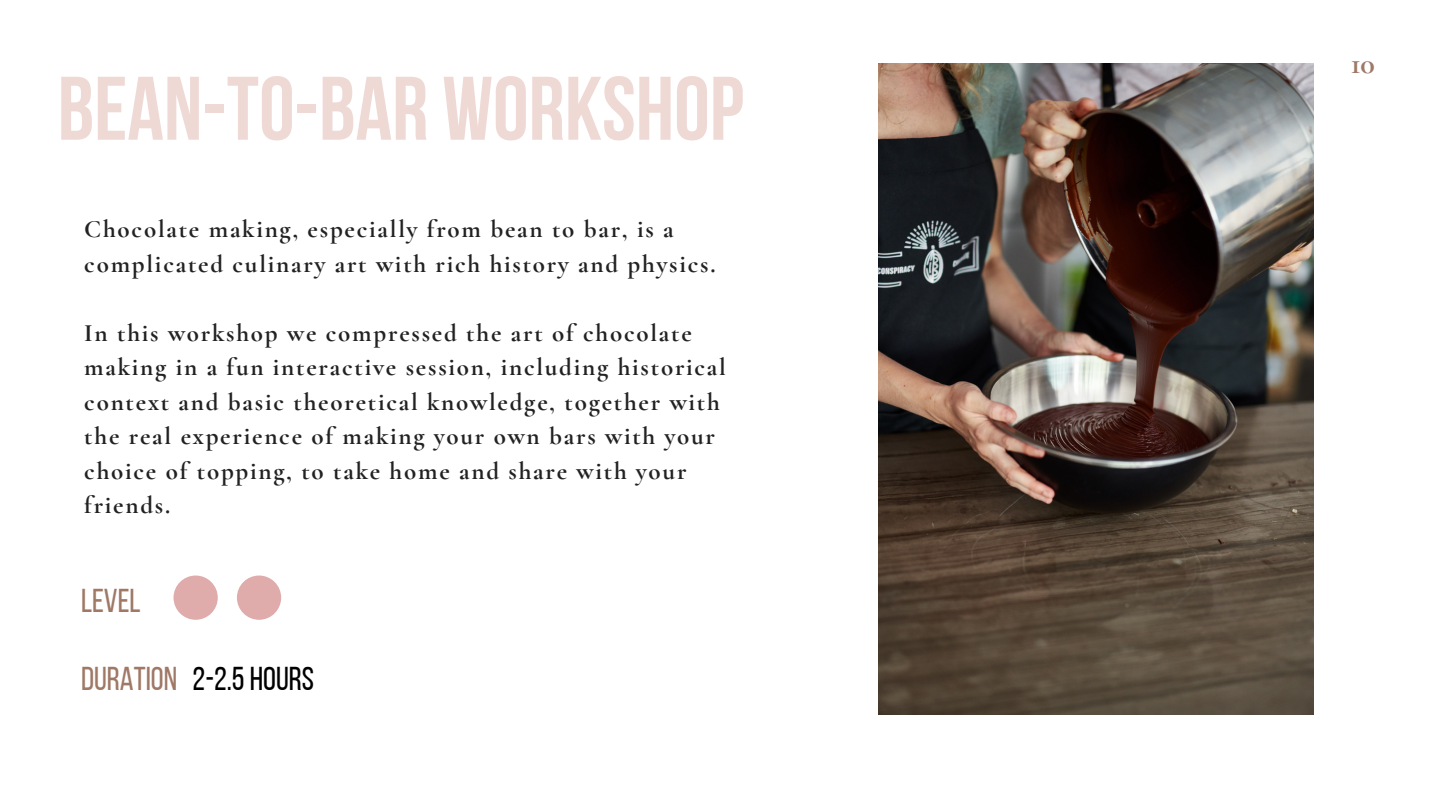
<style>
.page{position:relative;width:1440px;height:810px;background:#fff}
.page>*{position:absolute;margin:0;border:0;box-sizing:border-box;transform-origin:0 0}
.t1{font:90px "Bebas Neue Cyrillic";color:#efd9d5}
.t2{font:33px "Bebas Neue";color:#000}
.t3{font:33px "Bebas Neue";color:#9f7866}
.t4{font:700 30px "Cormorant Garamond";color:#9f7866}
.t5{font:700 25px/34.5px "Cormorant Garamond";letter-spacing:.07em;color:#222}
.s1{color:#9f7866}
</style>
<div class="page">
<div style="left:174px;top:576px;width:44px;height:44px;background:#dfabab;border-radius:50%"></div>
<div style="left:237px;top:576px;width:44px;height:44px;background:#dfabab;border-radius:50%"></div>
<img style="left:879px;top:63px;width:434px;height:651px">
<h1 class="t1" style="left:58px;top:72px;width:688px">BEAN-TO-BAR WORKSHOP</h1>
<p class="t5" style="left:84px;top:212px;width:633px">Chocolate making, especially from bean to bar, is a complicated culinary art with rich history and physics.</p>
<p class="t5" style="left:84px;top:315px;width:643px">In this workshop we compressed the art of chocolate making in a fun interactive session, including historical context and basic theoretical knowledge, together with the real experience of making your own bars with your choice of topping, to take home and share with your friends.</p>
<h2 class="t3" style="left:81px;top:588px;width:61px">LEVEL</h2>
<h2 class="t2" style="left:81px;top:666px;width:235px"><span class="s1">DURATION</span> 2-2.5 HOURS</h2>
<p class="t4" style="left:1351px;top:45px;width:26px">10</p>
</div>
